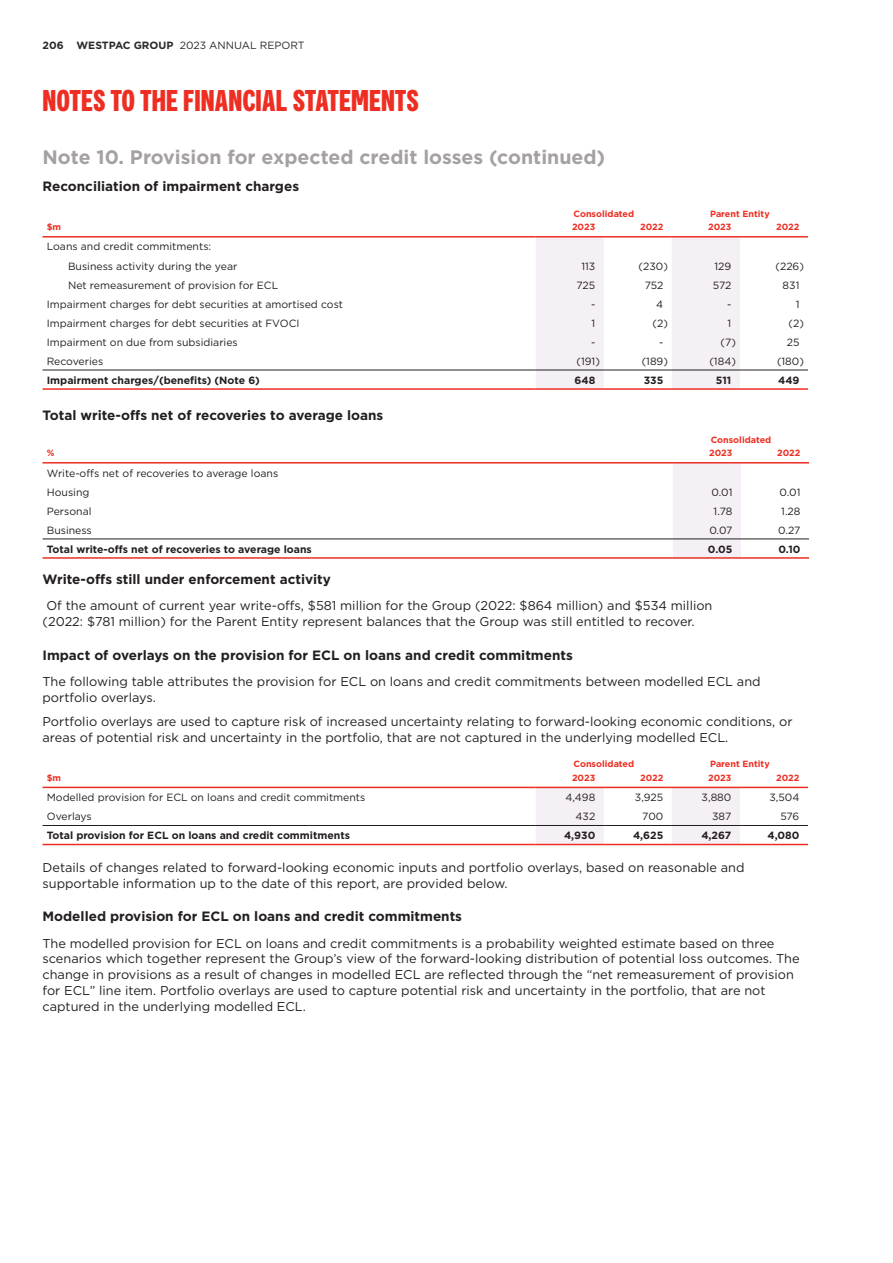
<style>
.page{position:relative;width:893px;height:1263px;background:#fff}
.page>*{position:absolute;margin:0;border:0;box-sizing:border-box;transform-origin:0 0}
.t1{font:700 30px "Westpac";color:#ee2e22}
.t2{font:700 19.5px "Gotham";color:#a5a1a0}
.t3{font:700 13.5px "Gotham";color:#231f20}
.t4{font:12.75px/15.8px "Gotham";color:#231f20}
.t5{font:10.5px/19px "Gotham";color:#231f20}
.t6{font:700 10.5px "Gotham";color:#231f20}
.t7{font:10.5px "Gotham";color:#2b292a}
.t8{font:700 9px "Gotham";color:#ee2e22}
.s1{font-weight:700}
</style>
<div class="page">
<svg style="left:536px;top:238px;width:204px;height:150px"></svg>
<hr style="left:43px;top:388px;width:493px;height:2px;background:#ee2e22">
<hr style="left:536px;top:388px;width:68px;height:2px;background:#ee2e22">
<hr style="left:604px;top:388px;width:68px;height:2px;background:#ee2e22">
<hr style="left:672px;top:388px;width:68px;height:2px;background:#ee2e22">
<hr style="left:740px;top:388px;width:68px;height:2px;background:#ee2e22">
<hr style="left:43px;top:370px;width:493px;height:1px;background:#231f20">
<hr style="left:536px;top:370px;width:68px;height:1px;background:#231f20">
<hr style="left:604px;top:370px;width:68px;height:1px;background:#231f20">
<hr style="left:672px;top:370px;width:68px;height:1px;background:#231f20">
<hr style="left:740px;top:370px;width:68px;height:1px;background:#231f20">
<hr style="left:43px;top:236px;width:493px;height:2px;background:#ee2e22">
<hr style="left:536px;top:236px;width:68px;height:2px;background:#ee2e22">
<hr style="left:604px;top:236px;width:68px;height:2px;background:#ee2e22">
<hr style="left:672px;top:236px;width:68px;height:2px;background:#ee2e22">
<hr style="left:740px;top:236px;width:68px;height:2px;background:#ee2e22">
<div style="left:673px;top:463px;width:68px;height:94px;background:#f5eff6"></div>
<hr style="left:673px;top:462px;width:68px;height:1px;background:#ee2e22">
<hr style="left:43px;top:462px;width:630px;height:1px;background:#ee2e22">
<hr style="left:43px;top:557px;width:630px;height:2px;background:#ee2e22">
<hr style="left:673px;top:557px;width:68px;height:2px;background:#ee2e22">
<hr style="left:741px;top:557px;width:68px;height:2px;background:#ee2e22">
<hr style="left:43px;top:539px;width:630px;height:1px;background:#231f20">
<hr style="left:673px;top:539px;width:68px;height:1px;background:#231f20">
<hr style="left:741px;top:539px;width:68px;height:1px;background:#231f20">
<hr style="left:741px;top:462px;width:68px;height:1px;background:#ee2e22">
<svg style="left:536px;top:788px;width:204px;height:56px"></svg>
<hr style="left:536px;top:787px;width:68px;height:1px;background:#ee2e22">
<hr style="left:43px;top:844px;width:493px;height:1px;background:#ee2e22">
<hr style="left:536px;top:844px;width:68px;height:1px;background:#ee2e22">
<hr style="left:604px;top:844px;width:68px;height:1px;background:#ee2e22">
<hr style="left:672px;top:844px;width:68px;height:1px;background:#ee2e22">
<hr style="left:740px;top:844px;width:68px;height:1px;background:#ee2e22">
<hr style="left:43px;top:825px;width:493px;height:1px;background:#231f20">
<hr style="left:536px;top:825px;width:68px;height:1px;background:#231f20">
<hr style="left:604px;top:825px;width:68px;height:1px;background:#231f20">
<hr style="left:672px;top:825px;width:68px;height:1px;background:#231f20">
<hr style="left:740px;top:825px;width:68px;height:1px;background:#231f20">
<hr style="left:43px;top:787px;width:493px;height:1px;background:#ee2e22">
<hr style="left:604px;top:787px;width:68px;height:1px;background:#ee2e22">
<hr style="left:672px;top:787px;width:68px;height:1px;background:#ee2e22">
<hr style="left:740px;top:787px;width:68px;height:1px;background:#ee2e22">
<p class="t7" style="left:43px;top:38px;width:264px"><span class="s1">206 WESTPAC GROUP</span> 2023 ANNUAL REPORT</p>
<h1 class="t1" style="left:43px;top:82px;width:378px">NOTES TO THE FINANCIAL STATEMENTS</h1>
<h2 class="t2" style="left:43px;top:145px;width:564px">Note 10. Provision for expected credit losses (continued)</h2>
<p class="t3" style="left:43px;top:177px;width:258px">Reconciliation of impairment charges</p>
<p class="t8" style="left:573px;top:208px;width:62px">Consolidated</p>
<p class="t8" style="left:710px;top:208px;width:61px">Parent Entity</p>
<p class="t8" style="left:47px;top:221px;width:16px">$m</p>
<p class="t8" style="left:572px;top:221px;width:25px">2023</p>
<p class="t8" style="left:640px;top:221px;width:25px">2022</p>
<p class="t8" style="left:708px;top:221px;width:25px">2023</p>
<p class="t8" style="left:776px;top:221px;width:25px">2022</p>
<p class="t5" style="left:68px;top:237px;width:171px;text-indent:-21px">Loans and credit commitments:<br>Business activity during the year</p>
<p class="t5" style="left:581px;top:256px;width:15px">113</p>
<p class="t5" style="left:639px;top:256px;width:31px">(230)</p>
<p class="t5" style="left:714px;top:256px;width:18px">129</p>
<p class="t5" style="left:775px;top:256px;width:30px">(226)</p>
<p class="t5" style="left:68px;top:275px;width:212px">Net remeasurement of provision for ECL</p>
<p class="t5" style="left:576px;top:275px;width:20px">725</p>
<p class="t5" style="left:645px;top:275px;width:20px">752</p>
<p class="t5" style="left:713px;top:275px;width:20px">572</p>
<p class="t5" style="left:783px;top:275px;width:18px">831</p>
<p class="t5" style="left:47px;top:294px;width:298px">Impairment charges for debt securities at amortised cost</p>
<p class="t5" style="left:591px;top:294px;width:6px">-</p>
<p class="t5" style="left:656px;top:294px;width:9px">4</p>
<p class="t5" style="left:727px;top:294px;width:6px">-</p>
<p class="t5" style="left:796px;top:294px;width:5px">1</p>
<p class="t5" style="left:47px;top:313px;width:254px">Impairment charges for debt securities at FVOCI</p>
<p class="t5" style="left:592px;top:313px;width:5px">1</p>
<p class="t5" style="left:652px;top:313px;width:17px">(2)</p>
<p class="t5" style="left:728px;top:313px;width:5px">1</p>
<p class="t5" style="left:789px;top:313px;width:17px">(2)</p>
<p class="t5" style="left:47px;top:332px;width:193px">Impairment on due from subsidiaries</p>
<p class="t5" style="left:591px;top:332px;width:6px">-</p>
<p class="t5" style="left:659px;top:332px;width:6px">-</p>
<p class="t5" style="left:721px;top:332px;width:17px">(7)</p>
<p class="t5" style="left:787px;top:332px;width:14px">25</p>
<p class="t5" style="left:47px;top:351px;width:58px">Recoveries</p>
<p class="t5" style="left:576px;top:351px;width:25px">(191)</p>
<p class="t5" style="left:642px;top:351px;width:28px">(189)</p>
<p class="t5" style="left:709px;top:351px;width:28px">(184)</p>
<p class="t5" style="left:777px;top:351px;width:28px">(180)</p>
<p class="t6" style="left:47px;top:373px;width:215px">Impairment charges/(benefits) (Note 6)</p>
<p class="t6" style="left:574px;top:373px;width:22px">648</p>
<p class="t6" style="left:644px;top:373px;width:21px">335</p>
<p class="t6" style="left:716px;top:373px;width:17px">511</p>
<p class="t6" style="left:778px;top:373px;width:23px">449</p>
<p class="t3" style="left:43px;top:406px;width:342px">Total write-offs net of recoveries to average loans</p>
<p class="t8" style="left:711px;top:434px;width:62px">Consolidated</p>
<p class="t8" style="left:47px;top:447px;width:9px">%</p>
<p class="t8" style="left:709px;top:447px;width:25px">2023</p>
<p class="t8" style="left:777px;top:447px;width:25px">2022</p>
<p class="t5" style="left:47px;top:463px;width:233px">Write-offs net of recoveries to average loans<br>Housing</p>
<p class="t5" style="left:712px;top:482px;width:22px">0.01</p>
<p class="t5" style="left:780px;top:482px;width:22px">0.01</p>
<p class="t5" style="left:47px;top:501px;width:46px">Personal</p>
<p class="t5" style="left:714px;top:501px;width:20px">1.78</p>
<p class="t5" style="left:781px;top:501px;width:21px">1.28</p>
<p class="t5" style="left:47px;top:520px;width:47px">Business</p>
<p class="t5" style="left:709px;top:520px;width:25px">0.07</p>
<p class="t5" style="left:778px;top:520px;width:24px">0.27</p>
<p class="t6" style="left:47px;top:542px;width:267px">Total write-offs net of recoveries to average loans</p>
<p class="t6" style="left:708px;top:542px;width:26px">0.05</p>
<p class="t6" style="left:778px;top:542px;width:24px">0.10</p>
<p class="t3" style="left:43px;top:570px;width:290px">Write-offs still under enforcement activity</p>
<p class="t4" style="left:43px;top:598px;width:671px;text-indent:4px">Of the amount of current year write-offs, $581 million for the Group (2022: $864 million) and $534 million (2022: $781 million) for the Parent Entity represent balances that the Group was still entitled to recover.</p>
<p class="t3" style="left:43px;top:646px;width:532px">Impact of overlays on the provision for ECL on loans and credit commitments</p>
<p class="t4" style="left:43px;top:673px;width:720px">The following table attributes the provision for ECL on loans and credit commitments between modelled ECL and portfolio overlays.</p>
<p class="t4" style="left:43px;top:713px;width:751px">Portfolio overlays are used to capture risk of increased uncertainty relating to forward-looking economic conditions, or areas of potential risk and uncertainty in the portfolio, that are not captured in the underlying modelled ECL.</p>
<p class="t8" style="left:573px;top:758px;width:62px">Consolidated</p>
<p class="t8" style="left:710px;top:758px;width:61px">Parent Entity</p>
<p class="t8" style="left:47px;top:772px;width:16px">$m</p>
<p class="t8" style="left:572px;top:772px;width:25px">2023</p>
<p class="t8" style="left:640px;top:772px;width:25px">2022</p>
<p class="t8" style="left:708px;top:772px;width:25px">2023</p>
<p class="t8" style="left:776px;top:772px;width:25px">2022</p>
<p class="t5" style="left:47px;top:788px;width:320px">Modelled provision for ECL on loans and credit commitments</p>
<p class="t5" style="left:565px;top:788px;width:31px">4,498</p>
<p class="t5" style="left:635px;top:788px;width:30px">3,925</p>
<p class="t5" style="left:702px;top:788px;width:31px">3,880</p>
<p class="t5" style="left:769px;top:788px;width:31px">3,504</p>
<p class="t5" style="left:47px;top:807px;width:47px">Overlays</p>
<p class="t5" style="left:576px;top:807px;width:21px">432</p>
<p class="t5" style="left:642px;top:807px;width:23px">700</p>
<p class="t5" style="left:712px;top:807px;width:21px">387</p>
<p class="t5" style="left:780px;top:807px;width:20px">576</p>
<p class="t6" style="left:47px;top:828px;width:305px">Total provision for ECL on loans and credit commitments</p>
<p class="t6" style="left:564px;top:828px;width:33px">4,930</p>
<p class="t6" style="left:633px;top:828px;width:32px">4,625</p>
<p class="t6" style="left:701px;top:828px;width:32px">4,267</p>
<p class="t6" style="left:767px;top:828px;width:33px">4,080</p>
<p class="t4" style="left:43px;top:859px;width:704px">Details of changes related to forward-looking economic inputs and portfolio overlays, based on reasonable and supportable information up to the date of this report, are provided below.</p>
<p class="t3" style="left:43px;top:907px;width:421px">Modelled provision for ECL on loans and credit commitments</p>
<p class="t4" style="left:43px;top:935px;width:759px">The modelled provision for ECL on loans and credit commitments is a probability weighted estimate based on three scenarios which together represent the Group’s view of the forward-looking distribution of potential loss outcomes. The change in provisions as a result of changes in modelled ECL are reflected through the “net remeasurement of provision for ECL” line item. Portfolio overlays are used to capture potential risk and uncertainty in the portfolio, that are not captured in the underlying modelled ECL.</p>
</div>
